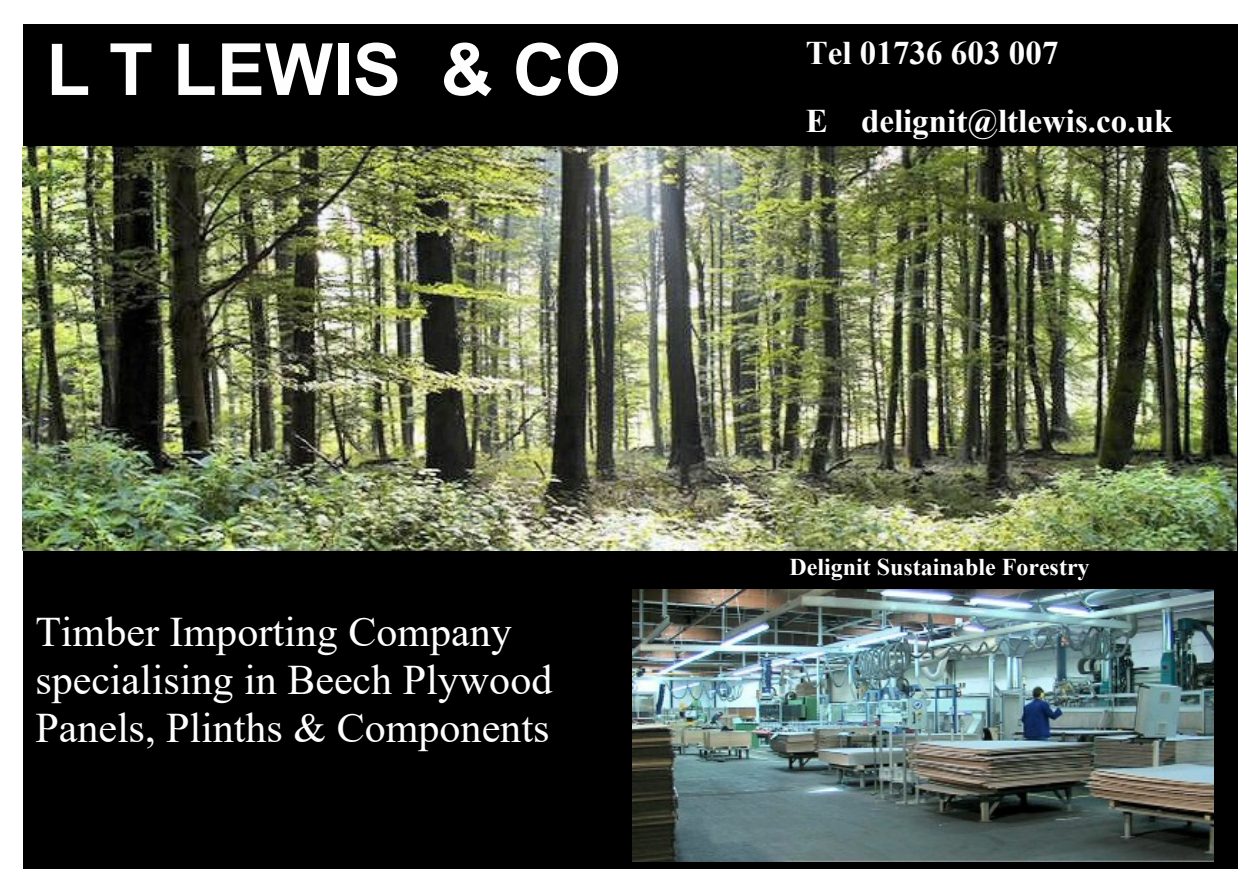
<style>
.page{position:relative;width:1259px;height:893px;background:#fff}
.page>*{position:absolute;margin:0;border:0;box-sizing:border-box;transform-origin:0 0}
.t1{font:700 72px "Arial";color:#fefefe}
.t2{font:42px/48.3px "Times New Roman";color:#fefefe}
.t3{font:700 33px/67.8px "Times New Roman";color:#fefefe}
.t4{font:700 24px "Times New Roman";color:#fefefe}
</style>
<div class="page">
<div style="left:23px;top:24px;width:1215px;height:844px;background:#000"></div>
<img style="left:23px;top:146px;width:1213px;height:405px">
<img style="left:633px;top:590px;width:580px;height:271px">
<h1 class="t1" style="left:46px;top:43px;width:576px">L T LEWIS &amp; CO</h1>
<p class="t2" style="left:35px;top:611px;width:518px">Timber Importing Company specialising in Beech Plywood<br>Panels, Plinths &amp; Components</p>
<p class="t3" style="left:806px;top:22px;width:368px">Tel 01736 603 007<br>E delignit@ltlewis.co.uk</p>
<p class="t4" style="left:789px;top:558px;width:302px">Delignit Sustainable Forestry</p>
</div>
